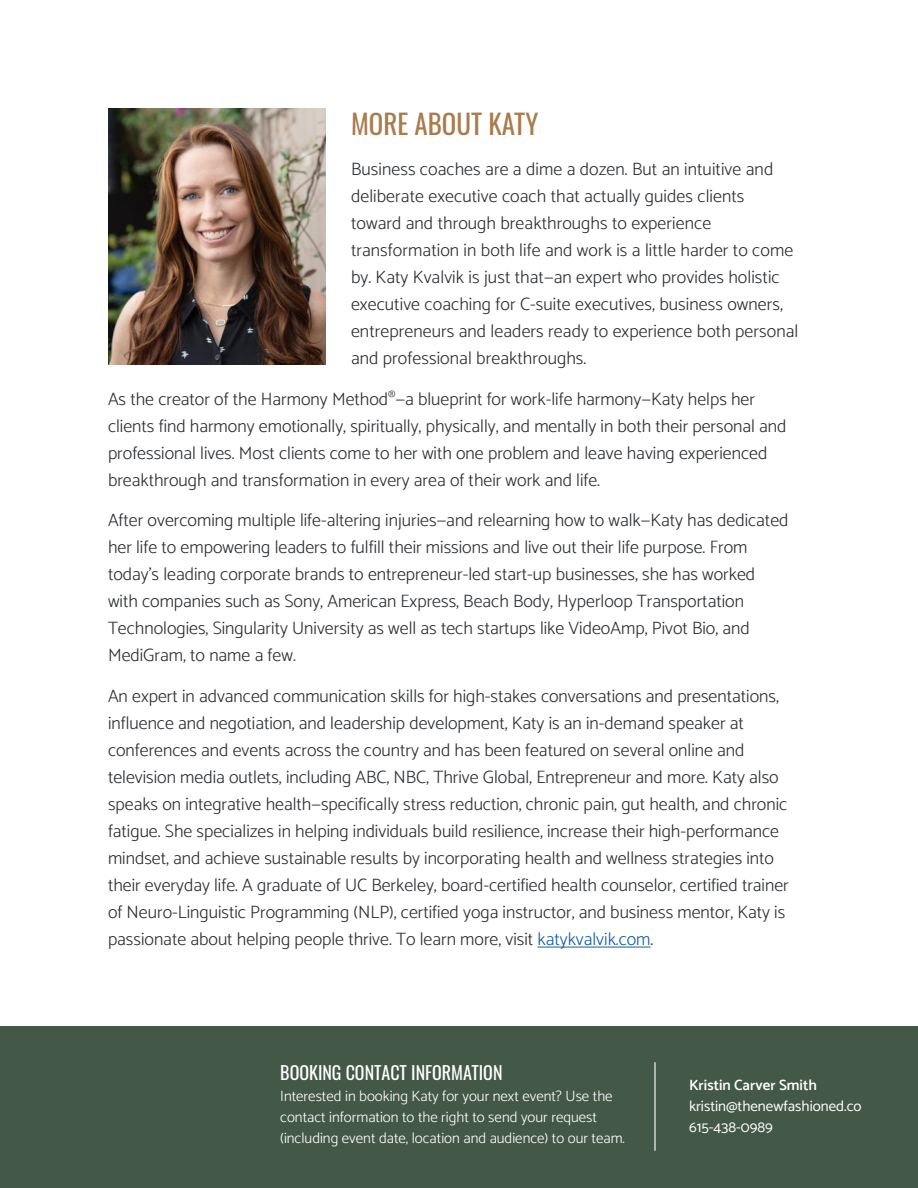
<style>
.page{position:relative;width:918px;height:1188px;background:#fff}
.page>*{position:absolute;margin:0;border:0;box-sizing:border-box;transform-origin:0 0}
.t1{font:27px "Oswald";color:#a97c4c}
.t2{font:300 18px/27px "Catamaran";color:#2b2e31}
.t3{font:18px "Oswald";color:#fff}
.t4{font:300 15px/21px "Catamaran";color:#fff}
.t5{font:15px "Catamaran";color:#fff}
.t6{font:600 15px "Catamaran";color:#fff}
.s1{color:#175d9e}
</style>
<div class="page">
<div style="left:0;top:1026px;width:918px;height:162px;background:#435846"></div>
<hr style="left:654px;top:1062px;width:2px;height:89px;background:#fff">
<hr style="left:538px;top:947px;width:113px;height:1px;background:#175d9e">
<img style="left:108px;top:108px;width:217px;height:256px">
<p class="t1" style="left:351px;top:100px;width:189px">MORE ABOUT KATY</p>
<p class="t2" style="left:351px;top:155px;width:449px">Business coaches are a dime a dozen. But an intuitive and deliberate executive coach that actually guides clients toward and through breakthroughs to experience transformation in both life and work is a little harder to come by. Katy Kvalvik is just that—an expert who provides holistic executive coaching for C-suite executives, business owners, entrepreneurs and leaders ready to experience both personal and professional breakthroughs.</p>
<p class="t2" style="left:108px;top:385px;width:680px">As the creator of the Harmony Method<sup>®</sup>—a blueprint for work-life harmony—Katy helps her clients find harmony emotionally, spiritually, physically, and mentally in both their personal and professional lives. Most clients come to her with one problem and leave having experienced breakthrough and transformation in every area of their work and life.</p>
<p class="t2" style="left:108px;top:506px;width:682px">After overcoming multiple life-altering injuries—and relearning how to walk—Katy has dedicated her life to empowering leaders to fulfill their missions and live out their life purpose. From today’s leading corporate brands to entrepreneur-led start-up businesses, she has worked with companies such as Sony, American Express, Beach Body, Hyperloop Transportation Technologies, Singularity University as well as tech startups like VideoAmp, Pivot Bio, and MediGram, to name a few.</p>
<p class="t2" style="left:108px;top:682px;width:682px">An expert in advanced communication skills for high-stakes conversations and presentations, influence and negotiation, and leadership development, Katy is an in-demand speaker at conferences and events across the country and has been featured on several online and television media outlets, including ABC, NBC, Thrive Global, Entrepreneur and more. Katy also speaks on integrative health—specifically stress reduction, chronic pain, gut health, and chronic fatigue. She specializes in helping individuals build resilience, increase their high-performance mindset, and achieve sustainable results by incorporating health and wellness strategies into their everyday life. A graduate of UC Berkeley, board-certified health counselor, certified trainer of Neuro-Linguistic Programming (NLP), certified yoga instructor, and business mentor, Katy is passionate about helping people thrive. To learn more, visit <span class="s1">katykvalvik.com</span>.</p>
<p class="t3" style="left:280px;top:1057px;width:224px">BOOKING CONTACT INFORMATION</p>
<p class="t4" style="left:280px;top:1086px;width:346px">Interested in booking Katy for your next event? Use the contact information to the right to send your request (including event date, location and audience) to our team.</p>
<p class="t6" style="left:689px;top:1073px;width:129px">Kristin Carver Smith</p>
<p class="t5" style="left:689px;top:1094px;width:174px">kristin@thenewfashioned.co</p>
<p class="t5" style="left:689px;top:1115px;width:85px">615-438-0989</p>
</div>
